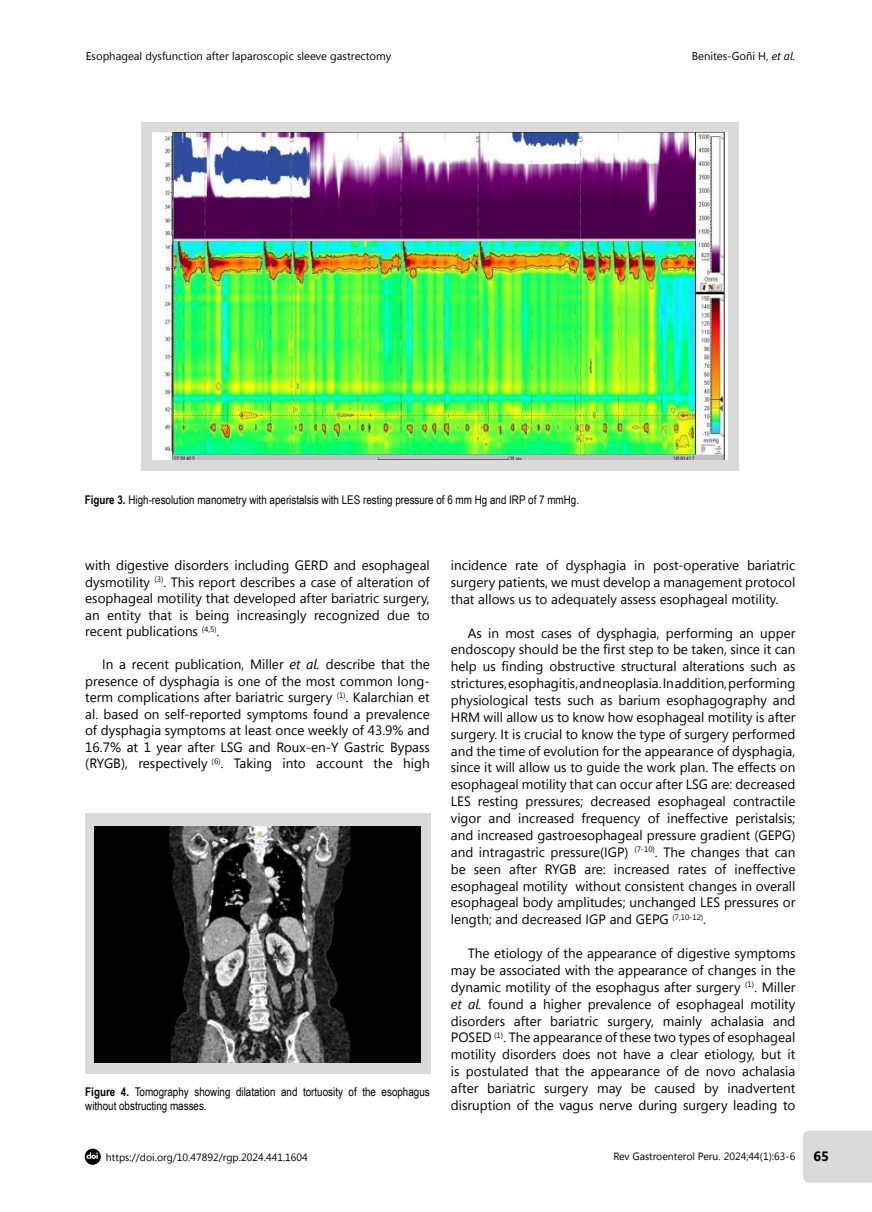
<style>
.page{position:relative;width:872px;height:1212px;background:#fff}
.page>*{position:absolute;margin:0;border:0;box-sizing:border-box;transform-origin:0 0}
.t1{font:13.5px/16.8px "Segoe UI";color:#000;text-align:justify}
.t2{font:700 13.5px "Segoe UI";color:#000}
.t3{font:12px/13.5px "Arial Narrow";color:#000}
.t4{font:11.25px "Segoe UI";color:#000}
.t5{font:10.5px "Segoe UI";color:#000}
.s1{font-style:italic}
.s2{font-weight:700}
</style>
<div class="page">
<svg style="left:85px;top:1148px;width:16px;height:17px"></svg>
<div style="left:803px;top:1130px;width:69px;height:52px;background:#dadada"></div>
<div style="left:141px;top:122px;width:598px;height:349px;background:#dadada"></div>
<div style="left:85px;top:814px;width:345px;height:260px;background:#dadada"></div>
<img style="left:153px;top:133px;width:574px;height:327px">
<img style="left:95px;top:826px;width:325px;height:236px">
<p class="t4" style="left:86px;top:49px;width:307px">Esophageal dysfunction after laparoscopic sleeve gastrectomy</p>
<p class="t4" style="left:691px;top:49px;width:105px">Benites-Goñi H, <span class="s1">et al.</span></p>
<p class="t3" style="left:85px;top:492px;width:496px"><span class="s2">Figure 3.</span> High-resolution manometry with aperistalsis with LES resting pressure of 6 mm Hg and IRP of 7 mmHg.</p>
<p class="t1" style="left:85px;top:557px;width:346px">with digestive disorders including GERD and esophageal dysmotility <sup>(3)</sup>. This report describes a case of alteration of esophageal motility that developed after bariatric surgery, an entity that is being increasingly recognized due to recent publications <sup>(4,5)</sup>.</p>
<p class="t1" style="left:85px;top:656px;width:346px;text-indent:17px">In a recent publication, Miller <span class="s1">et al.</span> describe that the presence of dysphagia is one of the most common long&shy;term complications after bariatric surgery <sup>(1)</sup>. Kalarchian et al. based on self-reported symptoms found a prevalence of dysphagia symptoms at least once weekly of 43.9% and 16.7% at 1 year after LSG and Roux-en-Y Gastric Bypass (RYGB), respectively <sup>(6)</sup>. Taking into account the high</p>
<p class="t3" style="left:85px;top:1085px;width:346px"><span class="s2">Figure 4.</span> Tomography showing dilatation and tortuosity of the esophagus without obstructing masses.</p>
<p class="t1" style="left:451px;top:556px;width:346px">incidence rate of dysphagia in post-operative bariatric surgery patients, we must develop a management protocol that allows us to adequately assess esophageal motility.</p>
<p class="t1" style="left:451px;top:624px;width:346px;text-indent:17px">As in most cases of dysphagia, performing an upper endoscopy should be the first step to be taken, since it can help us finding obstructive structural alterations such as strictures, esophagitis, and neoplasia. In addition, performing physiological tests such as barium esophagography and HRM will allow us to know how esophageal motility is after surgery. It is crucial to know the type of surgery performed and the time of evolution for the appearance of dysphagia, since it will allow us to guide the work plan. The effects on esophageal motility that can occur after LSG are: decreased LES resting pressures; decreased esophageal contractile vigor and increased frequency of ineffective peristalsis; and increased gastroesophageal pressure gradient (GEPG) and intragastric pressure(IGP) <sup>(7-10)</sup>. The changes that can be seen after RYGB are: increased rates of ineffective esophageal motility without consistent changes in overall esophageal body amplitudes; unchanged LES pressures or length; and decreased IGP and GEPG <sup>(7,10-12)</sup>.</p>
<p class="t1" style="left:451px;top:944px;width:346px;text-indent:17px">The etiology of the appearance of digestive symptoms may be associated with the appearance of changes in the dynamic motility of the esophagus after surgery <sup>(1)</sup>. Miller <span class="s1">et al.</span> found a higher prevalence of esophageal motility disorders after bariatric surgery, mainly achalasia and POSED <sup>(1)</sup>. The appearance of these two types of esophageal motility disorders does not have a clear etiology, but it is postulated that the appearance of de novo achalasia after bariatric surgery may be caused by inadvertent disruption of the vagus nerve during surgery leading to</p>
<p class="t5" style="left:106px;top:1150px;width:203px">https://doi.org/10.47892/rgp.2024.441.1604</p>
<p class="t5" style="left:613px;top:1149px;width:184px">Rev Gastroenterol Peru. 2024;44(1):63-6</p>
<p class="t2" style="left:813px;top:1146px;width:17px">65</p>
</div>
